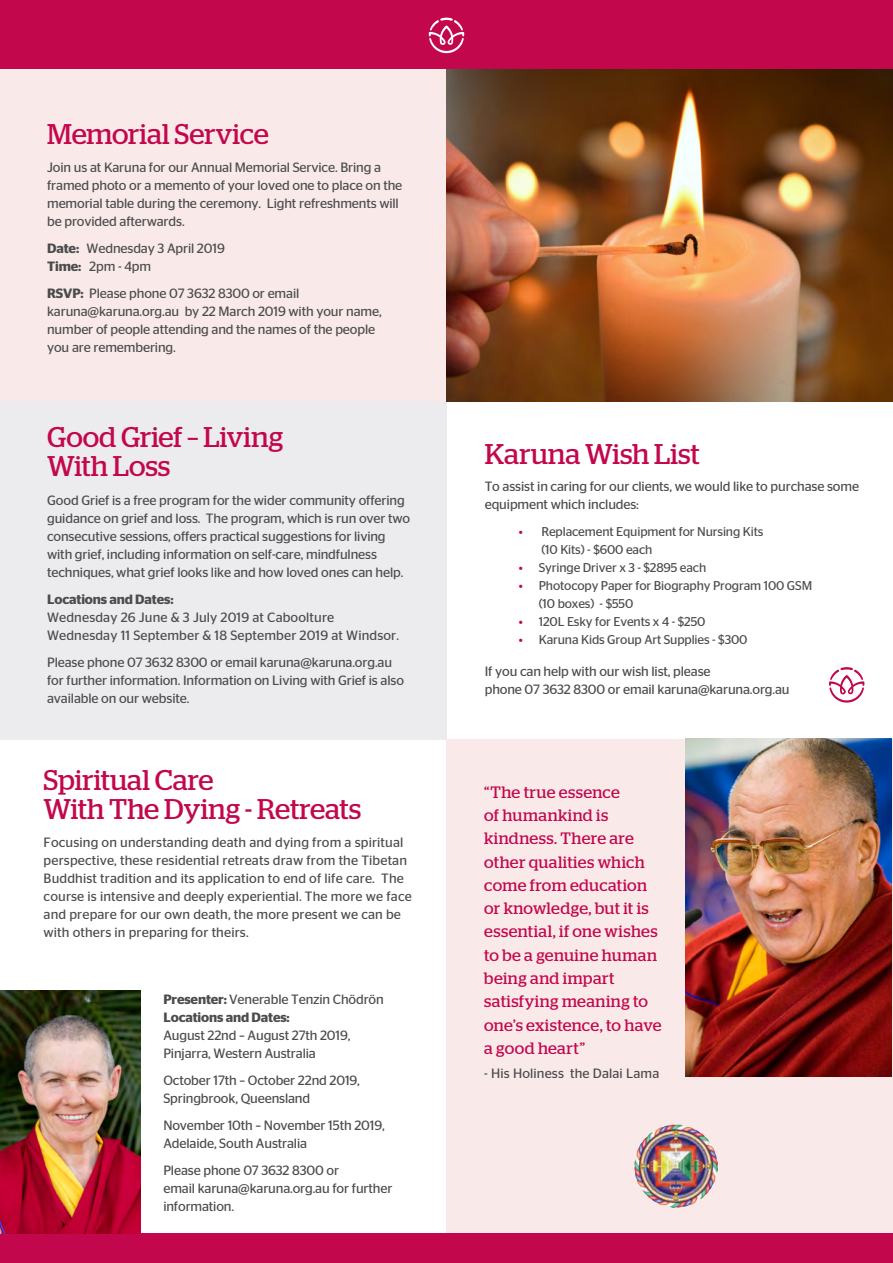
<style>
.page{position:relative;width:893px;height:1263px;background:#fff}
.page>*{position:absolute;margin:0;border:0;box-sizing:border-box;transform-origin:0 0}
.Title-1{font:28.5px/29.2px "Stag";color:#c3074d}
.Title-1-2{font:16.5px/23.2px "Stag";letter-spacing:.02em;color:#c3074d}
.Body_copy{font:13.5px/18px "Stag Sans";letter-spacing:-.01em;color:#4b4c4d}
.Body_copy-2{font:13.5px/18px "Stag Sans";letter-spacing:.01em;color:#4b4c4d}
.Title-1-3{font:13.5px "Stag Sans";letter-spacing:.01em;color:#4b4c4d}
.Body_copy-3{font:12.75px/18px "Stag Sans";letter-spacing:-.01em;color:#4b4c4d}
.s1{font-weight:600}
.s2{color:#c3074d}
</style>
<div class="page">
<div style="left:447px;top:739px;width:446px;height:498px;background:#f9eae9"></div>
<div style="left:0;top:66px;width:893px;height:335px;background:#f9eae9"></div>
<div style="left:0;top:401px;width:447px;height:339px;background:#ececee"></div>
<img style="left:446px;top:68px;width:447px;height:333px">
<img style="left:634px;top:1124px;width:84px;height:84px">
<div style="left:0;top:0;width:893px;height:68px;background:#c3074d"></div>
<svg style="left:429px;top:18px;width:35px;height:35px"></svg>
<img style="left:685px;top:738px;width:207px;height:338px">
<div style="left:0;top:1233px;width:893px;height:30px;background:#c3074d"></div>
<img style="left:0;top:991px;width:140px;height:243px">
<svg style="left:829px;top:667px;width:35px;height:36px"></svg>
<p class="Title-1" style="left:47px;top:119px;width:223px">Memorial Service</p>
<p class="Body_copy" style="left:47px;top:158px;width:357px">Join us at Karuna for our Annual Memorial Service. Bring a framed photo or a memento of your loved one to place on the memorial table during the ceremony. Light refreshments will be provided afterwards.</p>
<p class="Body_copy" style="left:47px;top:239px;width:179px"><span class="s1">Date:</span> Wednesday 3 April 2019</p>
<p class="Body_copy" style="left:47px;top:257px;width:106px"><span class="s1">Time:</span> 2pm - 4pm</p>
<p class="Body_copy" style="left:47px;top:284px;width:336px"><span class="s1">RSVP:</span> Please phone 07 3632 8300 or email karuna@karuna.org.au by 22 March 2019 with your name, number of people attending and the names of the people you are remembering.</p>
<p class="Title-1" style="left:47px;top:422px;width:238px">Good Grief – Living<br>With Loss</p>
<p class="Body_copy" style="left:47px;top:491px;width:365px">Good Grief is a free program for the wider community offering guidance on grief and loss. The program, which is run over two consecutive sessions, offers practical suggestions for living with grief, including information on self-care, mindfulness techniques, what grief looks like and how loved ones can help.</p>
<p class="Body_copy-2" style="left:47px;top:590px;width:289px"><span class="s1">Locations and Dates:<br></span>Wednesday 26 June &amp; 3 July 2019 at Caboolture</p>
<p class="Body_copy-2" style="left:47px;top:626px;width:353px">Wednesday 11 September &amp; 18 September 2019 at Windsor.</p>
<p class="Body_copy" style="left:47px;top:653px;width:358px">Please phone 07 3632 8300 or email karuna@karuna.org.au for further information. Information on Living with Grief is also available on our website.</p>
<p class="Title-1" style="left:44px;top:765px;width:319px">Spiritual Care<br>With The Dying - Retreats</p>
<p class="Body_copy-2" style="left:44px;top:833px;width:370px">Focusing on understanding death and dying from a spiritual perspective, these residential retreats draw from the Tibetan Buddhist tradition and its application to end of life care. The course is intensive and deeply experiential. The more we face and prepare for our own death, the more present we can be with others in preparing for theirs.</p>
<p class="Body_copy" style="left:163px;top:990px;width:222px"><span class="s1">Presenter:</span> Venerable Tenzin Chödrön<br><span class="s1">Locations and Dates:<br></span>August 22nd – August 27th 2019,<br>Pinjarra, Western Australia</p>
<p class="Body_copy" style="left:163px;top:1071px;width:198px">October 17th – October 22nd 2019,<br>Springbrook, Queensland</p>
<p class="Body_copy" style="left:163px;top:1116px;width:223px">November 10th – November 15th 2019,<br>Adelaide, South Australia</p>
<p class="Body_copy" style="left:163px;top:1161px;width:231px">Please phone 07 3632 8300 or<br>email karuna@karuna.org.au for further information.</p>
<p class="Title-1" style="left:485px;top:439px;width:217px">Karuna Wish List</p>
<p class="Body_copy" style="left:485px;top:477px;width:376px">To assist in caring for our clients, we would like to purchase some equipment which includes:</p>
<p class="Body_copy-3" style="left:541px;top:522px;width:224px;text-indent:-23px"><span class="s2">•</span> Replacement Equipment for Nursing Kits (10 Kits) - $600 each</p>
<p class="Body_copy-3" style="left:519px;top:558px;width:189px"><span class="s2">•</span> Syringe Driver x 3 - $2895 each</p>
<p class="Body_copy-3" style="left:539px;top:576px;width:275px;text-indent:-20px"><span class="s2">•</span> Photocopy Paper for Biography Program 100 GSM (10 boxes) - $550</p>
<p class="Body_copy-3" style="left:519px;top:612px;width:188px"><span class="s2">•</span> 120L Esky for Events x 4 - $250</p>
<p class="Body_copy-3" style="left:519px;top:630px;width:230px"><span class="s2">•</span> Karuna Kids Group Art Supplies - $300</p>
<p class="Body_copy" style="left:485px;top:662px;width:306px">If you can help with our wish list, please<br>phone 07 3632 8300 or email karuna@karuna.org.au</p>
<p class="Title-1-2" style="left:484px;top:780px;width:179px">“The true essence<br>of humankind is kindness. There are other qualities which come from education or knowledge, but it is essential, if one wishes to be a genuine human being and impart satisfying meaning to one’s existence, to have a good heart”</p>
<p class="Title-1-3" style="left:484px;top:1065px;width:177px">- His Holiness the Dalai Lama</p>
</div>
